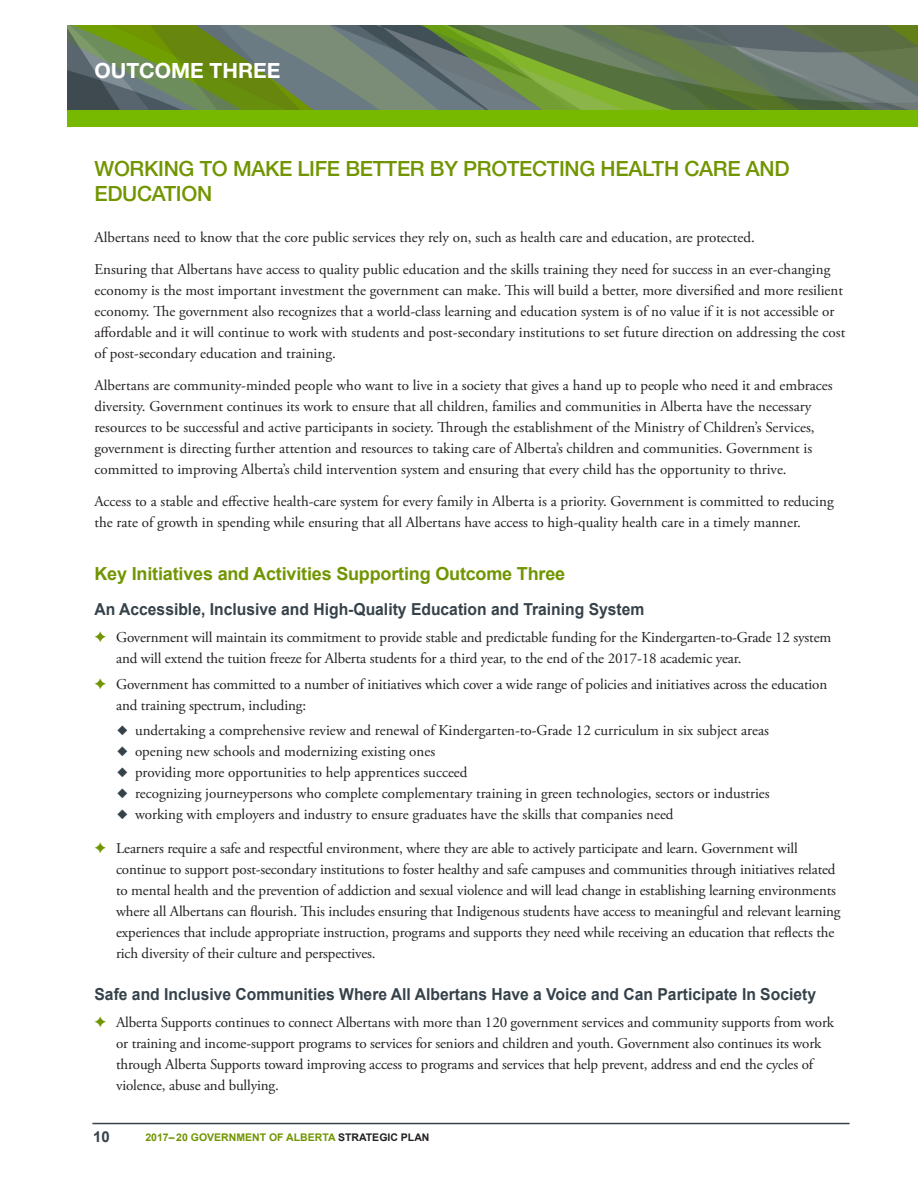
<style>
.page{position:relative;width:918px;height:1188px;background:#fff}
.page>*{position:absolute;margin:0;border:0;box-sizing:border-box;transform-origin:0 0}
.Level_1_Heading_-_15{font:500 21px/25.2px "Helvetica Neue LT Std";letter-spacing:-.015em;color:#719500}
.Level_1_Heading_-_15-2{font:700 21px "Helvetica Neue LT Std";color:#fff}
.Key_initiative_line{font:700 18px "Arial";letter-spacing:-.01em;color:#719500}
.Sub-head_Arial_11-_g{font:700 16.5px "Arial";color:#36424a;scale:.95 1}
._00_bodyTxt__10_14{font:15px/21px "Adobe Garamond Pro";color:#231f20}
.bullet_Diam_BK__F{font:15px/21px "Adobe Garamond Pro";letter-spacing:-.01em;color:#231f20}
.bullet_Rombo__u__ind{font:15px "Adobe Garamond Pro";color:#231f20}
.t1{font:700 15px "Arial";color:#36424a}
.t2{font:700 10.5px "Arial";color:#719500}
.s1{color:#36424a}
.s2{color:#231f20}
</style>
<div class="page">
<hr style="left:92px;top:1123px;width:758px;height:1px;background:#36424a">
<svg style="left:884px;top:26px;width:34px;height:85px;background:#667956"></svg>
<svg style="left:89px;top:26px;width:795px;height:85px;background:#688055"></svg>
<div style="left:68px;top:111px;width:850px;height:16px;background:#77b800"></div>
<p class="Level_1_Heading_-_15-2" style="left:94px;top:57px;width:187px">OUTCOME THREE</p>
<p class="Level_1_Heading_-_15" style="left:94px;top:156px;width:697px">WORKING TO MAKE LIFE BETTER BY PROTECTING HEALTH CARE AND<br>EDUCATION</p>
<p class="_00_bodyTxt__10_14" style="left:94px;top:228px;width:660px">Albertans need to know that the core public services they rely on, such as health care and education, are protected.</p>
<p class="_00_bodyTxt__10_14" style="left:94px;top:259px;width:752px">Ensuring that Albertans have access to quality public education and the skills training they need for success in an ever-changing economy is the most important investment the government can make. This will build a better, more diversified and more resilient economy. The government also recognizes that a world-class learning and education system is of no value if it is not accessible or affordable and it will continue to work with students and post-secondary institutions to set future direction on addressing the cost of post-secondary education and training.</p>
<p class="_00_bodyTxt__10_14" style="left:94px;top:375px;width:740px">Albertans are community-minded people who want to live in a society that gives a hand up to people who need it and embraces diversity. Government continues its work to ensure that all children, families and communities in Alberta have the necessary resources to be successful and active participants in society. Through the establishment of the Ministry of Children’s Services, government is directing further attention and resources to taking care of Alberta’s children and communities. Government is committed to improving Alberta’s child intervention system and ensuring that every child has the opportunity to thrive.</p>
<p class="_00_bodyTxt__10_14" style="left:94px;top:491px;width:741px;line-height:21.6px">Access to a stable and effective health-care system for every family in Alberta is a priority. Government is committed to reducing the rate of growth in spending while ensuring that all Albertans have access to high-quality health care in a timely manner.</p>
<p class="Key_initiative_line" style="left:94px;top:562px;width:472px">Key Initiatives and Activities Supporting Outcome Three</p>
<p class="Sub-head_Arial_11-_g" style="left:94px;top:598px;width:580px">An Accessible, Inclusive and High-Quality Education and Training System</p>
<p class="bullet_Diam_BK__F" style="left:116px;top:628px;width:717px">Government will maintain its commitment to provide stable and predictable funding for the Kindergarten-to-Grade 12 system and will extend the tuition freeze for Alberta students for a third year, to the end of the 2017-18 academic year.</p>
<p class="bullet_Diam_BK__F" style="left:116px;top:674px;width:713px">Government has committed to a number of initiatives which cover a wide range of policies and initiatives across the education and training spectrum, including:</p>
<p class="bullet_Rombo__u__ind" style="left:117px;top:721px;width:653px"><span class="s1">◆</span> undertaking a comprehensive review and renewal of Kindergarten-to-Grade 12 curriculum in six subject areas</p>
<p class="bullet_Rombo__u__ind" style="left:117px;top:742px;width:320px"><span class="s1">◆</span> opening new schools and modernizing existing ones</p>
<p class="bullet_Rombo__u__ind" style="left:117px;top:763px;width:352px"><span class="s1">◆</span> providing more opportunities to help apprentices succeed</p>
<p class="bullet_Rombo__u__ind" style="left:117px;top:784px;width:654px"><span class="s1">◆</span> recognizing journeypersons who complete complementary training in green technologies, sectors or industries</p>
<p class="bullet_Rombo__u__ind" style="left:117px;top:805px;width:558px"><span class="s1">◆</span> working with employers and industry to ensure graduates have the skills that companies need</p>
<p class="bullet_Diam_BK__F" style="left:116px;top:839px;width:726px">Learners require a safe and respectful environment, where they are able to actively participate and learn. Government will continue to support post-secondary institutions to foster healthy and safe campuses and communities through initiatives related to mental health and the prevention of addiction and sexual violence and will lead change in establishing learning environments where all Albertans can flourish. This includes ensuring that Indigenous students have access to meaningful and relevant learning experiences that include appropriate instruction, programs and supports they need while receiving an education that reflects the rich diversity of their culture and perspectives.</p>
<p class="Sub-head_Arial_11-_g" style="left:94px;top:983px;width:761px">Safe and Inclusive Communities Where All Albertans Have a Voice and Can Participate In Society</p>
<p class="bullet_Diam_BK__F" style="left:116px;top:1013px;width:719px">Alberta Supports continues to connect Albertans with more than 120 government services and community supports from work or training and income-support programs to services for seniors and children and youth. Government also continues its work through Alberta Supports toward improving access to programs and services that help prevent, address and end the cycles of violence, abuse and bullying.</p>
<p class="t1" style="left:93px;top:1127px;width:18px">10</p>
<p class="t2" style="left:145px;top:1130px;width:286px">2017– 20 GOVERNMENT OF ALBERTA <span class="s2">STRATEGIC PLAN</span></p>
</div>
